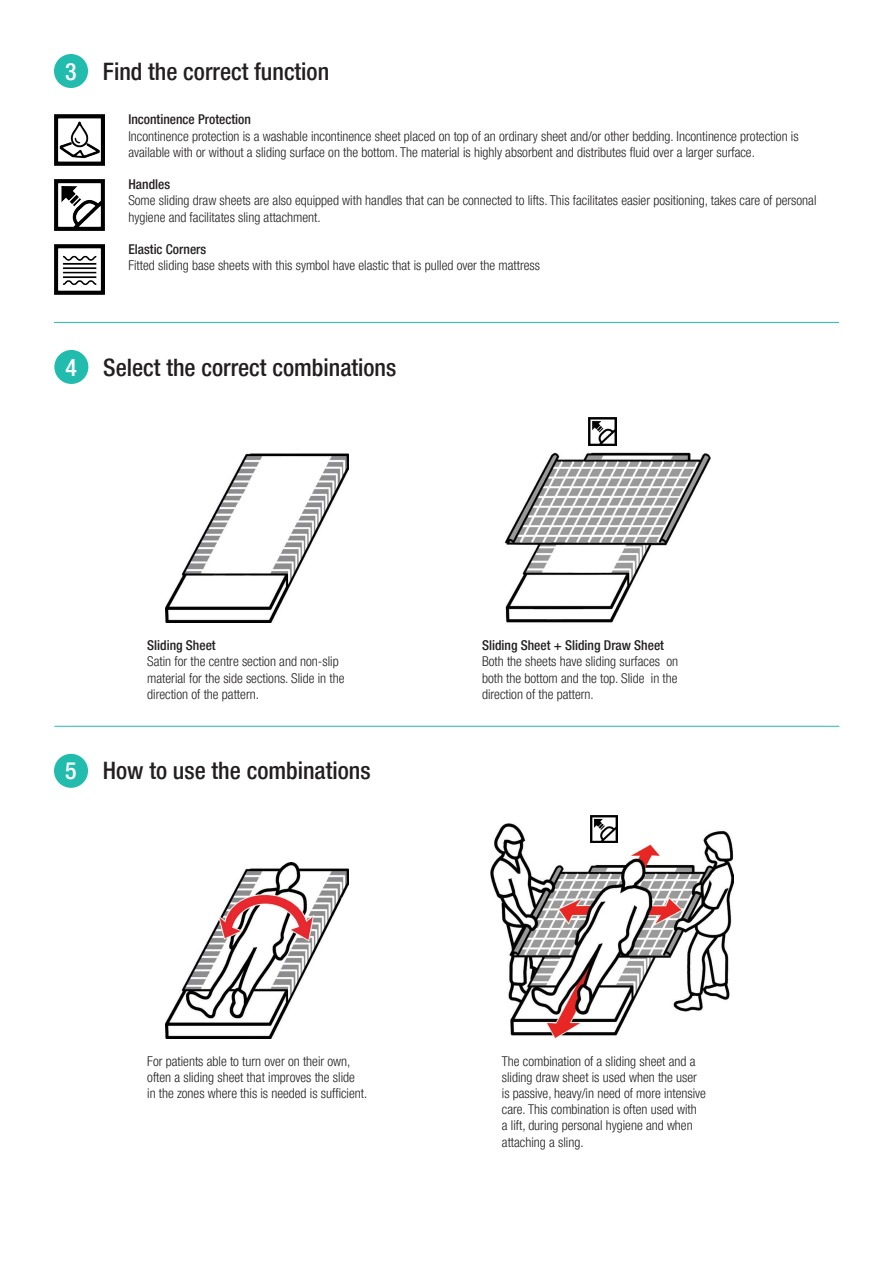
<style>
.page{position:relative;width:893px;height:1263px;background:#fff}
.page>*{position:absolute;margin:0;border:0;box-sizing:border-box;transform-origin:0 0}
.t1{font:500 condensed 24px "Helvetica Neue LT Pro";color:#231f20}
.t2{font:500 condensed 24px "Helvetica Neue LT Pro";color:#fff}
.t3{font:300 condensed 13.5px/16.2px "Helvetica Neue LT Pro";color:#231f20}
.t4{font:500 condensed 13.5px "Helvetica Neue LT Pro";color:#231f20}
.s1{font-weight:500}
</style>
<div class="page">
<hr style="left:54px;top:322px;width:785px;height:1px;background:#22bcae">
<hr style="left:54px;top:726px;width:785px;height:1px;background:#22bcae">
<div style="left:54px;top:54px;width:34px;height:34px;background:#22bcae;border-radius:50%"></div>
<div style="left:54px;top:350px;width:34px;height:34px;background:#22bcae;border-radius:50%"></div>
<div style="left:54px;top:754px;width:34px;height:34px;background:#22bcae;border-radius:50%"></div>
<img style="left:54px;top:115px;width:50px;height:51px">
<img style="left:54px;top:179px;width:51px;height:51px">
<img style="left:54px;top:244px;width:51px;height:51px">
<img style="left:504px;top:417px;width:207px;height:206px">
<img style="left:165px;top:453px;width:184px;height:170px">
<img style="left:588px;top:417px;width:28px;height:28px">
<img style="left:165px;top:863px;width:184px;height:175px">
<img style="left:490px;top:823px;width:243px;height:215px">
<img style="left:590px;top:815px;width:28px;height:28px">
<p class="t2" style="left:65px;top:57px;width:13px">3</p>
<p class="t1" style="left:103px;top:57px;width:228px">Find the correct function</p>
<p class="t3" style="left:128px;top:111px;width:672px"><span class="s1">Incontinence Protection<br></span>Incontinence protection is a washable incontinence sheet placed on top of an ordinary sheet and/or other bedding. Incontinence protection is available with or without a sliding surface on the bottom. The material is highly absorbent and distributes fluid over a larger surface.</p>
<p class="t3" style="left:128px;top:176px;width:690px"><span class="s1">Handles<br></span>Some sliding draw sheets are also equipped with handles that can be connected to lifts. This facilitates easier positioning, takes care of personal hygiene and facilitates sling attachment.</p>
<p class="t3" style="left:128px;top:241px;width:413px"><span class="s1">Elastic Corners<br></span>Fitted sliding base sheets with this symbol have elastic that is pulled over the mattress</p>
<p class="t2" style="left:66px;top:352px;width:13px">4</p>
<p class="t1" style="left:103px;top:352px;width:295px">Select the correct combinations</p>
<p class="t2" style="left:65px;top:756px;width:13px">5</p>
<p class="t3" style="left:147px;top:637px;width:199px"><span class="s1">Sliding Sheet<br></span>Satin for the centre section and non-slip material for the side sections. Slide in the direction of the pattern.</p>
<p class="t1" style="left:103px;top:756px;width:269px">How to use the combinations</p>
<p class="t4" style="left:482px;top:637px;width:183px">Sliding Sheet + Sliding Draw Sheet</p>
<p class="t3" style="left:482px;top:653px;width:198px;text-align:justify">Both the sheets have sliding surfaces on both the bottom and the top. Slide in the direction of the pattern.</p>
<p class="t3" style="left:147px;top:1052px;width:222px">For patients able to turn over on their own, often a sliding sheet that improves the slide<br>in the zones where this is needed is sufficient.</p>
<p class="t3" style="left:502px;top:1052px;width:206px">The combination of a sliding sheet and a sliding draw sheet is used when the user is passive, heavy/in need of more intensive care. This combination is often used with<br>a lift, during personal hygiene and when attaching a sling.</p>
</div>
